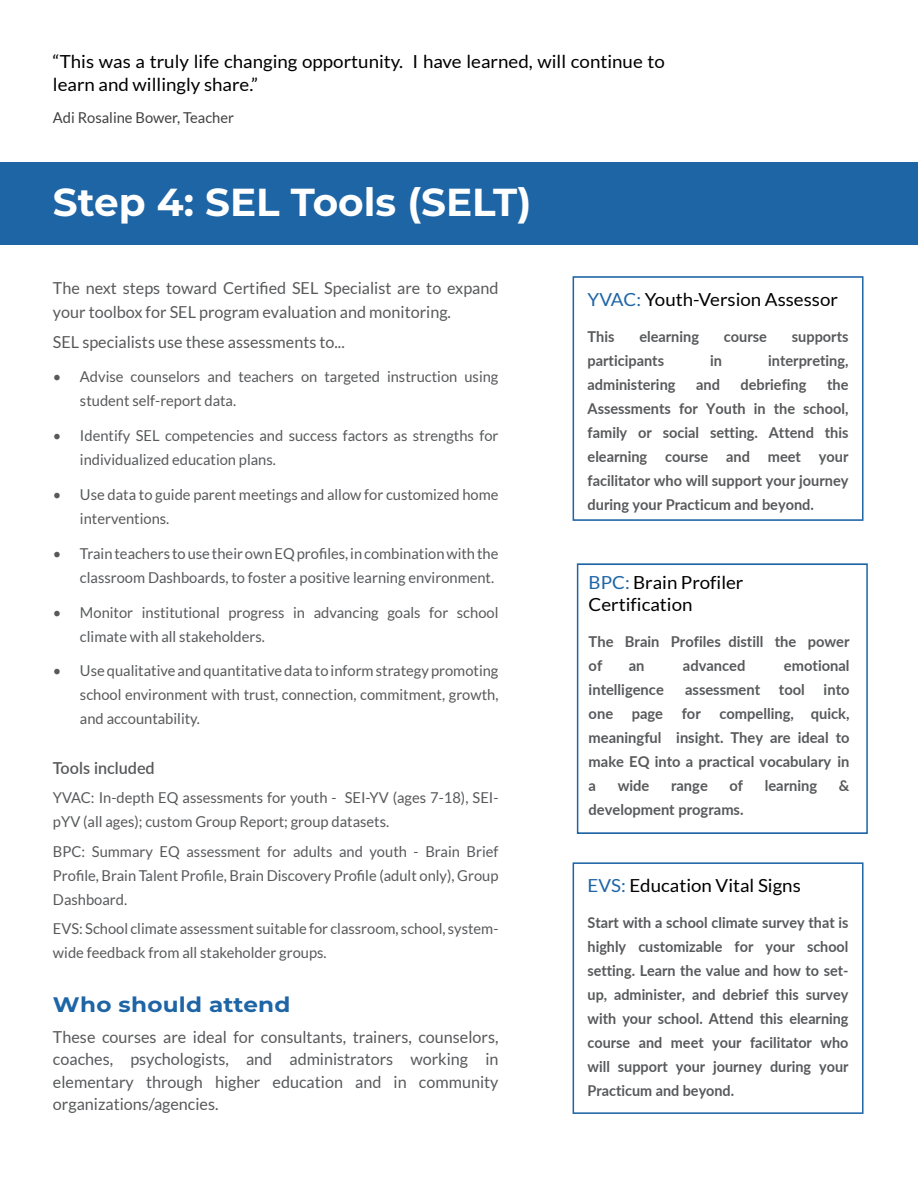
<style>
.page{position:relative;width:918px;height:1188px;background:#fff}
.page>*{position:absolute;margin:0;border:0;box-sizing:border-box;transform-origin:0 0}
.t1{font:700 39px "Montserrat";color:#fff}
.t2{font:700 21px "Montserrat";letter-spacing:.01em;color:#1e65a6;scale:1.1 1}
.t3{font:18px/21.6px "Lato";color:#000;scale:1.04 1}
.t4{font:16.5px/22.5px "Lato";color:#58595b}
.t5{font:600 16.5px "Lato";color:#58595b}
.t6{font:15px/24px "Lato";color:#58595b}
.t7{font:700 15px/24px "Lato";color:#58595b;text-align:justify}
.t8{font:700 15px/24px "Lato";color:#58595b;text-align:justify;scale:.96 1}
.t9{font:15px "Lato";color:#414042}
.s1{color:#1e65a6}
</style>
<div class="page">
<div style="left:0;top:162px;width:918px;height:82px;background:#1e65a6"></div>
<div style="left:573px;top:276px;width:291px;height:245px;border:2px solid #1e65a6"></div>
<div style="left:577px;top:563px;width:291px;height:271px;border:2px solid #1e65a6"></div>
<div style="left:573px;top:862px;width:291px;height:252px;border:2px solid #1e65a6"></div>
<p class="t3" style="left:53px;top:51px;width:590px;line-height:22.5px">“This was a truly life changing opportunity. I have learned, will continue to learn and willingly share.”</p>
<p class="t9" style="left:53px;top:110px;width:183px">Adi Rosaline Bower, Teacher</p>
<h1 class="t1" style="left:53px;top:175px;width:480px">Step 4: SEL Tools (SELT)</h1>
<p class="t4" style="left:53px;top:276px;width:447px;line-height:24px">The next steps toward Certified SEL Specialist are to expand your toolbox for SEL program evaluation and monitoring.</p>
<p class="t4" style="left:53px;top:330px;width:293px">SEL specialists use these assessments to...</p>
<p class="t6" style="left:80px;top:365px;width:420px;text-indent:-27px">• Advise counselors and teachers on targeted instruction using student self-report data.</p>
<p class="t6" style="left:80px;top:424px;width:420px;text-indent:-27px">• Identify SEL competencies and success factors as strengths for individualized education plans.</p>
<p class="t6" style="left:80px;top:482px;width:420px;text-indent:-27px">• Use data to guide parent meetings and allow for customized home interventions.</p>
<p class="t6" style="left:53px;top:541px;width:447px;text-align:right">• Train teachers to use their own EQ profiles, in combination with the classroom Dashboards, to foster a positive learning environment.</p>
<p class="t6" style="left:80px;top:600px;width:420px;text-indent:-27px">• Monitor institutional progress in advancing goals for school climate with all stakeholders.</p>
<p class="t6" style="left:80px;top:659px;width:420px;text-align:justify;text-indent:-27px">• Use qualitative and quantitative data to inform strategy promoting school environment with trust, connection, commitment, growth, and accountability.</p>
<p class="t5" style="left:53px;top:756px;width:103px">Tools included</p>
<p class="t6" style="left:53px;top:786px;width:447px">YVAC: In-depth EQ assessments for youth - SEI-YV (ages 7-18), SEI&shy;pYV (all ages); custom Group Report; group datasets.</p>
<p class="t6" style="left:53px;top:839px;width:447px;text-align:justify">BPC: Summary EQ assessment for adults and youth - Brain Brief Profile, Brain Talent Profile, Brain Discovery Profile (adult only), Group Dashboard.</p>
<p class="t6" style="left:53px;top:917px;width:447px">EVS: School climate assessment suitable for classroom, school, system&shy;wide feedback from all stakeholder groups.</p>
<h2 class="t2" style="left:53px;top:989px;width:217px">Who should attend</h2>
<p class="t4" style="left:53px;top:1025px;width:447px;text-align:justify">These courses are ideal for consultants, trainers, counselors, coaches, psychologists, and administrators working in elementary through higher education and in community organizations/agencies.</p>
<p class="t3" style="left:588px;top:288px;width:242px"><span class="s1">YVAC:</span> Youth-Version Assessor</p>
<p class="t7" style="left:588px;top:324px;width:29px">This</p>
<p class="t7" style="left:639px;top:324px;width:61px">elearning</p>
<p class="t7" style="left:724px;top:324px;width:45px">course</p>
<p class="t7" style="left:792px;top:324px;width:58px">supports</p>
<p class="t7" style="left:588px;top:348px;width:78px">participants</p>
<p class="t7" style="left:710px;top:348px;width:13px">in</p>
<p class="t7" style="left:768px;top:348px;width:82px">interpreting,</p>
<p class="t7" style="left:588px;top:372px;width:89px">administering</p>
<p class="t7" style="left:696px;top:372px;width:25px">and</p>
<p class="t7" style="left:741px;top:372px;width:67px">debriefing</p>
<p class="t7" style="left:588px;top:372px;width:262px;text-indent:240px">the Assessments for Youth in the school, family or social setting. Attend this elearning course and meet your facilitator who will support your journey during your Practicum and beyond.</p>
<p class="t3" style="left:589px;top:572px;width:150px"><span class="s1">BPC:</span> Brain Profiler<br>Certification</p>
<p class="t7" style="left:589px;top:629px;width:262px">The Brain Profiles distill the power of</p>
<p class="t7" style="left:629px;top:653px;width:17px">an</p>
<p class="t7" style="left:683px;top:653px;width:64px">advanced</p>
<p class="t7" style="left:784px;top:653px;width:67px">emotional</p>
<p class="t7" style="left:589px;top:677px;width:77px">intelligence</p>
<p class="t7" style="left:685px;top:677px;width:77px">assessment</p>
<p class="t7" style="left:779px;top:677px;width:27px">tool</p>
<p class="t7" style="left:589px;top:677px;width:262px;text-indent:235px">into one page for compelling, quick, meaningful insight. They are ideal to make EQ into a practical vocabulary in a</p>
<p class="t7" style="left:618px;top:773px;width:33px">wide</p>
<p class="t7" style="left:671px;top:773px;width:38px">range</p>
<p class="t7" style="left:730px;top:773px;width:15px">of</p>
<p class="t7" style="left:765px;top:773px;width:54px">learning</p>
<p class="t7" style="left:839px;top:773px;width:12px">&amp;</p>
<p class="t7" style="left:589px;top:797px;width:156px">development programs.</p>
<p class="t3" style="left:588px;top:874px;width:207px"><span class="s1">EVS:</span> Education Vital Signs</p>
<p class="t8" style="left:588px;top:910px;width:273px">Start with a school climate survey that is highly customizable for your school setting. Learn the value and how to set&shy;up, administer, and debrief this survey with your school. Attend this elearning course and meet your facilitator who will support your journey during your Practicum and beyond.</p>
</div>
